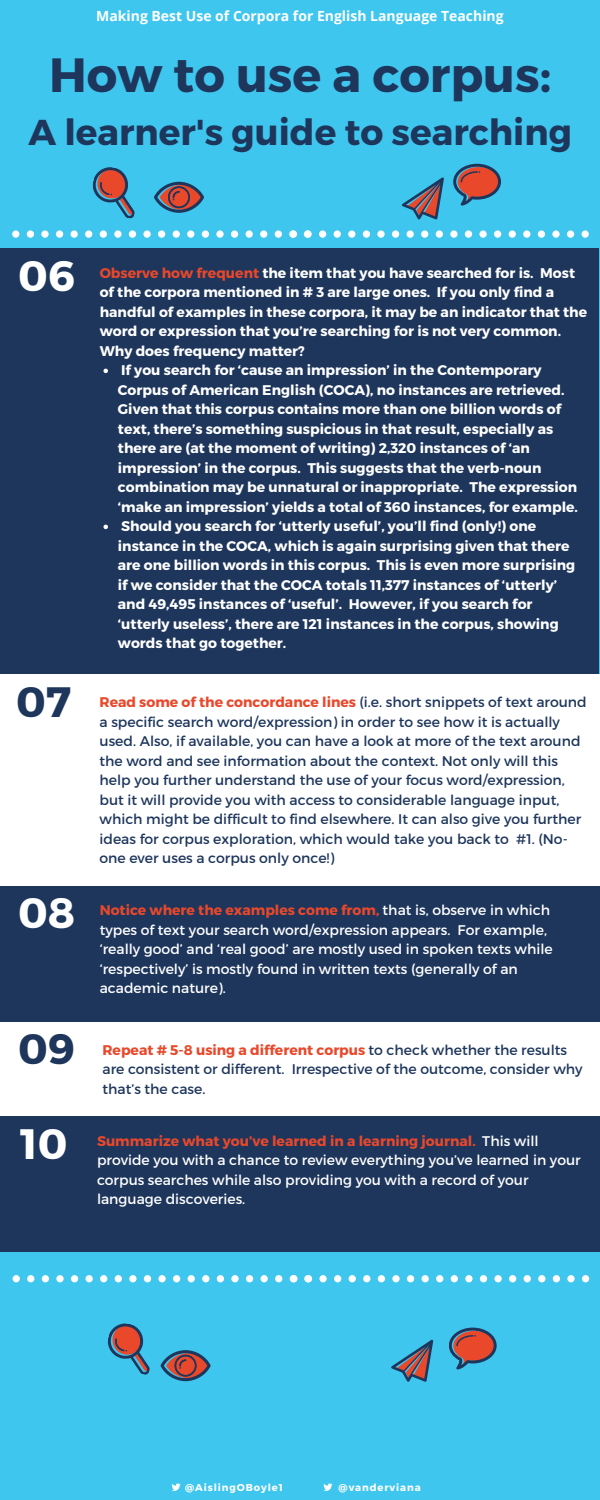
<style>
.page{position:relative;width:600px;height:1500px;background:#3fc6ee}
.page>*{position:absolute;margin:0;border:0;box-sizing:border-box;transform-origin:0 0}
.t1{font:700 48px "Montserrat";color:#1e365c}
.t2{font:700 42.4px "Montserrat";color:#fff}
.t3{font:700 42.4px "Montserrat";color:#1e365c}
.t4{font:700 36px "Montserrat";color:#1e365c}
.t5{font:700 14px/19.5px "Montserrat";color:#fff}
.t6{font:14px/19.5px "Montserrat";color:#1e365c}
.t7{font:14px/19.5px "Montserrat";color:#fff}
.t8{font:700 14px "Open Sans";color:#fff}
.t9{font:700 10px "Montserrat";letter-spacing:.09em;color:#fff}
.s1{color:#e9482b}
.s2{font-weight:700;color:#e9482b}
</style>
<div class="page">
<svg style="left:454px;top:164px;width:47px;height:42px"></svg>
<svg style="left:92px;top:167px;width:43px;height:52px"></svg>
<svg style="left:402px;top:177px;width:42px;height:42px"></svg>
<svg style="left:154px;top:182px;width:50px;height:31px"></svg>
<div style="left:0;top:249px;width:599px;height:426px;background:#1e365c"></div>
<svg style="left:103px;top:369px;width:5px;height:4px"></svg>
<svg style="left:103px;top:525px;width:5px;height:4px"></svg>
<svg style="left:449px;top:1328px;width:47px;height:41px"></svg>
<svg style="left:391px;top:1340px;width:42px;height:42px"></svg>
<svg style="left:108px;top:1323px;width:103px;height:58px"></svg>
<svg style="left:171px;top:1483px;width:10px;height:8px"></svg>
<svg style="left:323px;top:1483px;width:9px;height:8px"></svg>
<div style="left:0;top:674px;width:600px;height:443px;background:#fff"></div>
<svg style="left:12px;top:230px;width:577px;height:8px"></svg>
<svg style="left:13px;top:1275px;width:576px;height:7px"></svg>
<div style="left:0;top:886px;width:600px;height:136px;background:#1e365c"></div>
<div style="left:0;top:1116px;width:600px;height:136px;background:#1e365c"></div>
<p class="t8" style="left:96px;top:6px;width:409px">Making Best Use of Corpora for English Language Teaching</p>
<p class="t1" style="left:49px;top:43px;width:504px">How to use a corpus:</p>
<p class="t4" style="left:28px;top:109px;width:545px">A learner's guide to searching</p>
<p class="t2" style="left:18px;top:248px;width:58px">06</p>
<p class="t5" style="left:100px;top:262px;width:489px"><span class="s1">Observe how frequent</span> the item that you have searched for is. Most of the corpora mentioned in # 3 are large ones. If you only find a handful of examples in these corpora, it may be an indicator that the word or expression that you’re searching for is not very common.<br>Why does frequency matter?</p>
<p class="t5" style="left:118px;top:360px;width:462px">If you search for ‘cause an impression’ in the Contemporary Corpus of American English (COCA), no instances are retrieved.<br>Given that this corpus contains more than one billion words of text, there’s something suspicious in that result, especially as there are (at the moment of writing) 2,320 instances of ‘an impression’ in the corpus. This suggests that the verb-noun combination may be unnatural or inappropriate. The expression ‘make an impression’ yields a total of 360 instances, for example.</p>
<p class="t5" style="left:118px;top:516px;width:459px">Should you search for ‘utterly useful’, you’ll find (only!) one instance in the COCA, which is again surprising given that there are one billion words in this corpus. This is even more surprising if we consider that the COCA totals 11,377 instances of ‘utterly’ and 49,495 instances of ‘useful’. However, if you search for ‘utterly useless’, there are 121 instances in the corpus, showing words that go together.</p>
<p class="t3" style="left:16px;top:674px;width:57px">07</p>
<p class="t6" style="left:100px;top:692px;width:489px"><span class="s2">Read some of the concordance lines</span> (i.e. short snippets of text around a specific search word/expression) in order to see how it is actually used. Also, if available, you can have a look at more of the text around the word and see information about the context. Not only will this help you further understand the use of your focus word/expression, but it will provide you with access to considerable language input, which might be difficult to find elsewhere. It can also give you further ideas for corpus exploration, which would take you back to #1. (No&shy;one ever uses a corpus only once!)</p>
<p class="t2" style="left:18px;top:886px;width:59px">08</p>
<p class="t7" style="left:100px;top:900px;width:455px"><span class="s2">Notice where the examples come from,</span> that is, observe in which types of text your search word/expression appears. For example, ‘really good’ and ‘real good’ are mostly used in spoken texts while ‘respectively’ is mostly found in written texts (generally of an academic nature).</p>
<p class="t3" style="left:18px;top:1021px;width:58px">09</p>
<p class="t6" style="left:102px;top:1039px;width:482px"><span class="s2">Repeat # 5-8 using a different corpus</span> to check whether the results are consistent or different. Irrespective of the outcome, consider why that’s the case.</p>
<p class="t2" style="left:20px;top:1116px;width:49px">10</p>
<p class="t7" style="left:97px;top:1130px;width:485px"><span class="s2">Summarize what you’ve learned in a learning journal.</span> This will provide you with a chance to review everything you’ve learned in your corpus searches while also providing you with a record of your language discoveries.</p>
<p class="t9" style="left:185px;top:1481px;width:99px">@AislingOBoyle1</p>
<p class="t9" style="left:339px;top:1481px;width:84px">@vanderviana</p>
</div>
